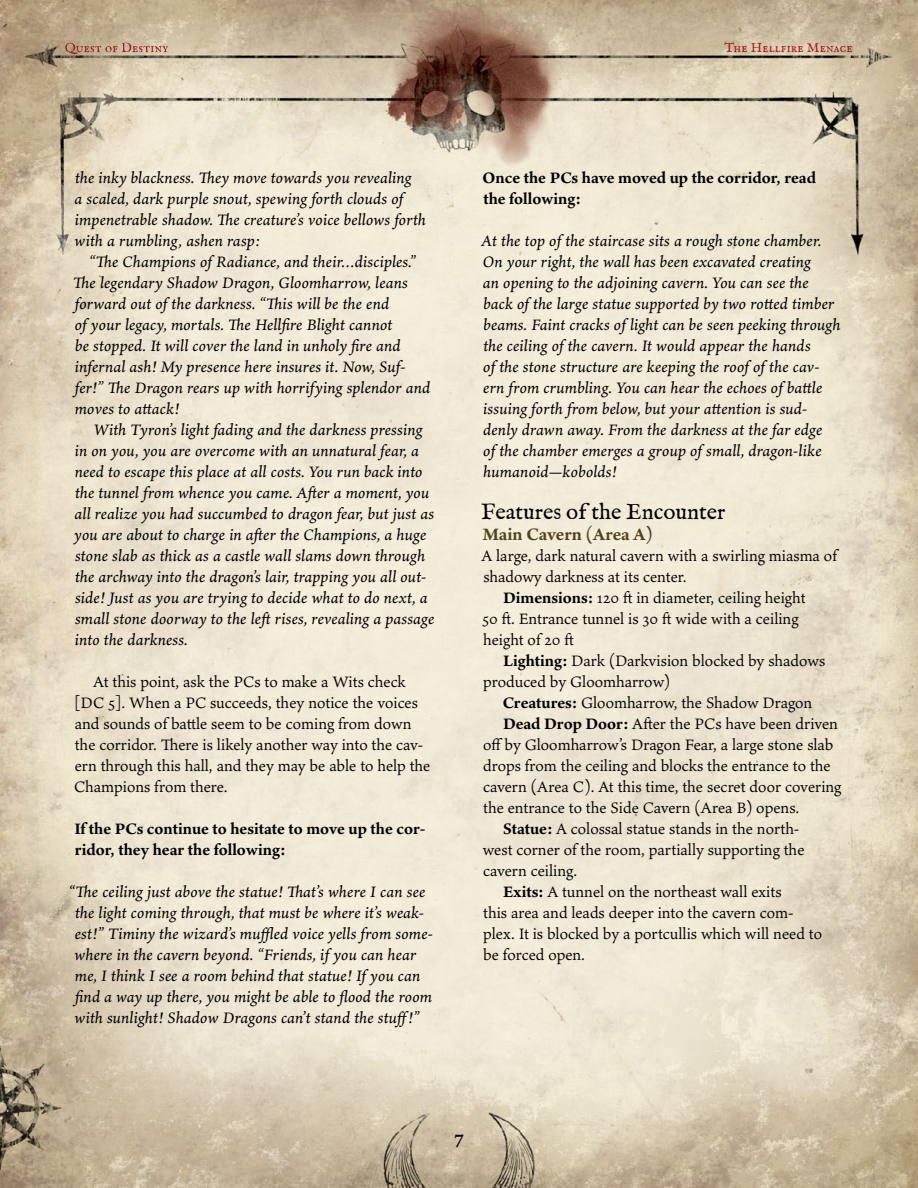
<style>
.page{position:relative;width:918px;height:1188px;background:#fff}
.page>*{position:absolute;margin:0;border:0;box-sizing:border-box;transform-origin:0 0}
.Header_2{font:22.5px "IM FELL English PRO Roman";color:#000}
.t1{font:600 19.5px "Ten Oldstyle";color:#000}
.Header_3{font:700 18px "Ten Oldstyle";letter-spacing:-.005em;color:#514419}
.Text__Indent{font:16.5px/21px "Ten Oldstyle";color:#000}
.Read_Aloud_No_Indent{font:italic 500 16.5px/21px "Ten Oldstyle";letter-spacing:.01em;color:#000}
.Read_Aloud_Indent{font:italic 500 16.5px/21px "Ten Oldstyle";letter-spacing:.01em;color:#000}
.Read_Aloud_Indent_Fi{font:italic 500 16.5px/21px "Ten Oldstyle";letter-spacing:.01em;color:#000}
.Text__PC_Choice{font:700 16.5px/21px "Ten Oldstyle";color:#000}
.Text__No_Indent{font:16.5px/21px "Ten Oldstyle";letter-spacing:-.005em;color:#000}
.t2{font:13.5px "IM FELL English PRO Roman";letter-spacing:.01em;color:#9d1b20}
.s1{font-weight:700}
</style>
<div class="page">
<img style="left:0;top:0;width:918px;height:1188px">
<svg style="left:65px;top:43px;width:103px;height:11px"></svg>
<p class="t2" style="left:724px;top:40px;width:130px">The Hellfire Menace</p>
<p class="Read_Aloud_Indent" style="left:75px;top:167px;width:353px">the inky blackness. They move towards you revealing<br>a scaled, dark purple snout, spewing forth clouds of impenetrable shadow. The creature’s voice bellows forth with a rumbling, ashen rasp:</p>
<p class="Read_Aloud_Indent" style="left:73px;top:251px;width:359px;text-indent:16px">“The Champions of Radiance, and their…disciples.” The legendary Shadow Dragon, Gloomharrow, leans forward out of the darkness. “This will be the end<br>of your legacy, mortals. The Hellfire Blight cannot<br>be stopped. It will cover the land in unholy fire and infernal ash! My presence here insures it. Now, Suf&shy;fer!” The Dragon rears up with horrifying splendor and moves to attack!</p>
<p class="Read_Aloud_Indent_Fi" style="left:74px;top:419px;width:362px;text-indent:20px">With Tyron’s light fading and the darkness pressing in on you, you are overcome with an unnatural fear, a need to escape this place at all costs. You run back into the tunnel from whence you came. After a moment, you all realize you had succumbed to dragon fear, but just as you are about to charge in after the Champions, a huge stone slab as thick as a castle wall slams down through the archway into the dragon’s lair, trapping you all out&shy;side! Just as you are trying to decide what to do next, a small stone doorway to the left rises, revealing a passage into the darkness.</p>
<p class="Text__Indent" style="left:74px;top:671px;width:358px;text-indent:19px">At this point, ask the PCs to make a Wits check [DC 5]. When a PC succeeds, they notice the voices and sounds of battle seem to be coming from down the corridor. There is likely another way into the cav&shy;ern through this hall, and they may be able to help the Champions from there.</p>
<p class="Text__PC_Choice" style="left:74px;top:818px;width:353px">If the PCs continue to hesitate to move up the cor&shy;ridor, they hear the following:</p>
<p class="Read_Aloud_No_Indent" style="left:75px;top:881px;width:360px;text-indent:-6px">“The ceiling just above the statue! That’s where I can see the light coming through, that must be where it’s weak&shy;est!” Timiny the wizard’s muffled voice yells from some&shy;where in the cavern beyond. “Friends, if you can hear me, I think I see a room behind that statue! If you can find a way up there, you might be able to flood the room with sunlight! Shadow Dragons can’t stand the stuff!”</p>
<p class="Text__PC_Choice" style="left:483px;top:167px;width:335px">Once the PCs have moved up the corridor, read the following:</p>
<p class="Read_Aloud_No_Indent" style="left:482px;top:230px;width:360px">At the top of the staircase sits a rough stone chamber.<br>On your right, the wall has been excavated creating<br>an opening to the adjoining cavern. You can see the back of the large statue supported by two rotted timber beams. Faint cracks of light can be seen peeking through the ceiling of the cavern. It would appear the hands<br>of the stone structure are keeping the roof of the cav&shy;ern from crumbling. You can hear the echoes of battle issuing forth from below, but your attention is sud&shy;denly drawn away. From the darkness at the far edge<br>of the chamber emerges a group of small, dragon-like humanoid—kobolds!</p>
<p class="Header_2" style="left:481px;top:499px;width:246px">Features of the Encounter</p>
<p class="Header_3" style="left:482px;top:521px;width:172px">Main Cavern (Area A)</p>
<p class="Text__No_Indent" style="left:481px;top:545px;width:357px">A large, dark natural cavern with a swirling miasma of shadowy darkness at its center.</p>
<p class="Text__Indent" style="left:482px;top:587px;width:325px;text-indent:21px"><span class="s1">Dimensions:</span> 120 ft in diameter, ceiling height<br>50 ft. Entrance tunnel is 30 ft wide with a ceiling height of 20 ft</p>
<p class="Text__Indent" style="left:483px;top:650px;width:344px;text-indent:20px"><span class="s1">Lighting:</span> Dark (Darkvision blocked by shadows produced by Gloomharrow)</p>
<p class="Text__Indent" style="left:503px;top:692px;width:311px"><span class="s1">Creatures:</span> Gloomharrow, the Shadow Dragon</p>
<p class="Text__Indent" style="left:483px;top:713px;width:360px;text-indent:20px"><span class="s1">Dead Drop Door:</span> After the PCs have been driven off by Gloomharrow’s Dragon Fear, a large stone slab drops from the ceiling and blocks the entrance to the cavern (Area C). At this time, the secret door covering the entrance to the Side Cavern (Area B) opens.</p>
<p class="Text__Indent" style="left:483px;top:818px;width:323px;text-indent:21px"><span class="s1">Statue:</span> A colossal statue stands in the north&shy;west corner of the room, partially supporting the cavern ceiling.</p>
<p class="Text__Indent" style="left:483px;top:881px;width:341px;text-indent:20px"><span class="s1">Exits:</span> A tunnel on the northeast wall exits<br>this area and leads deeper into the cavern com&shy;plex. It is blocked by a portcullis which will need to be forced open.</p>
<p class="t1" style="left:454px;top:1127px;width:11px">7</p>
</div>
